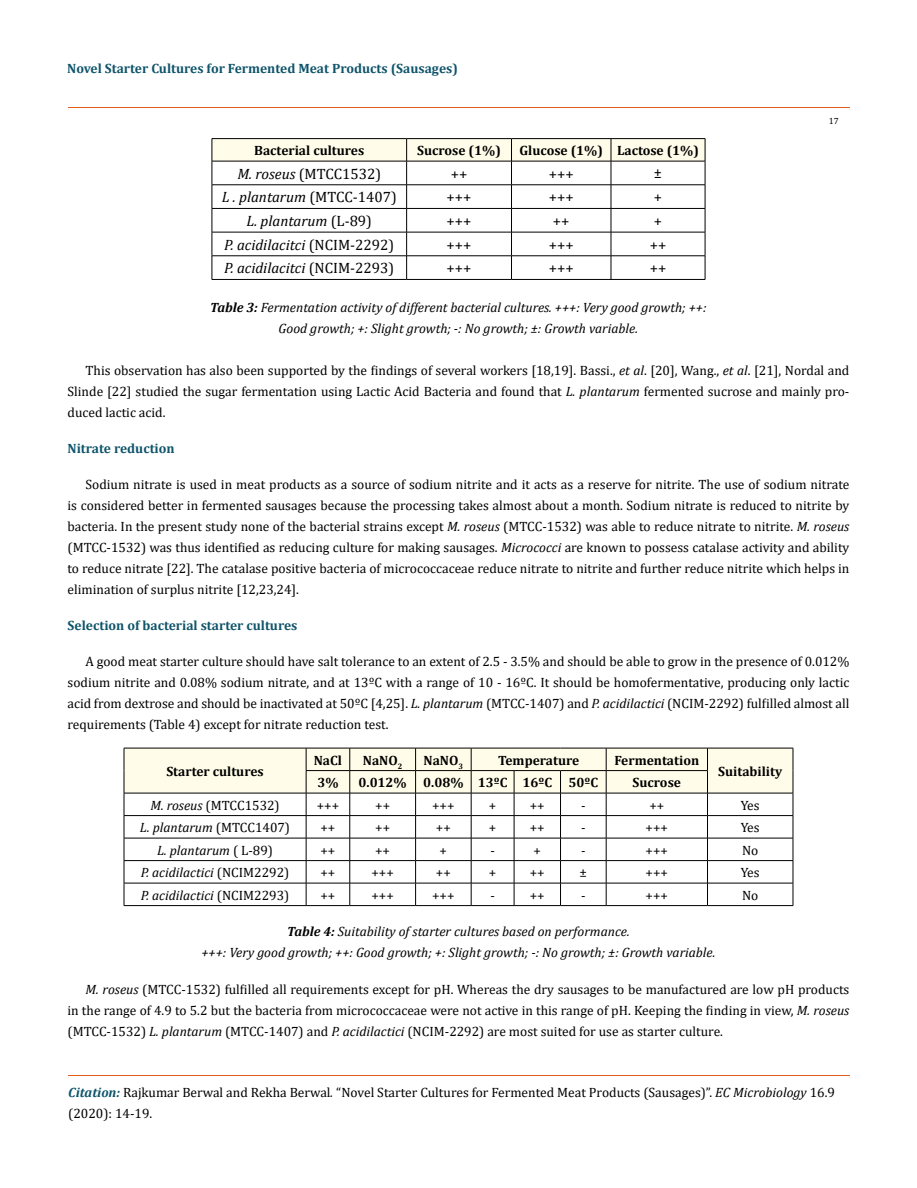
<style>
.page{position:relative;width:917px;height:1188px;background:#fff}
.page>*{position:absolute;margin:0;border:0;box-sizing:border-box;transform-origin:0 0}
.t1{font:italic 15px "Cambria";color:#000}
.t2{font:15px "Cambria";color:#000}
.t3{font:15px "Calibri";color:#000}
.t4{font:13.5px/21px "Cambria";color:#000;text-align:justify}
.t5{font:italic 13.5px/21px "Cambria";color:#000;text-align:center}
.t6{font:700 13.5px "Cambria";color:#000}
.t7{font:700 13.5px "Cambria";color:#0e546a}
.t8{font:9px "Cambria";color:#000}
.s1{font-style:italic}
.s2{font-style:normal}
.s3{font-weight:700}
.s4{font-weight:700;font-style:italic;color:#0e546a}
</style>
<div class="page">
<hr style="left:68px;top:108px;width:781px;height:1px;background:#e05d1a">
<hr style="left:68px;top:1076px;width:781px;height:1px;background:#e05d1a">
<hr style="left:212px;top:138px;width:194px;height:1px;background:#000">
<hr style="left:406px;top:138px;width:105px;height:1px;background:#000">
<hr style="left:511px;top:138px;width:100px;height:1px;background:#000">
<hr style="left:611px;top:138px;width:94px;height:1px;background:#000">
<svg style="left:212px;top:139px;width:493px;height:140px"></svg>
<hr style="left:212px;top:279px;width:194px;height:1px;background:#000">
<hr style="left:406px;top:279px;width:105px;height:1px;background:#000">
<hr style="left:511px;top:279px;width:100px;height:1px;background:#000">
<hr style="left:611px;top:279px;width:94px;height:1px;background:#000">
<svg style="left:124px;top:748px;width:669px;height:157px"></svg>
<hr style="left:124px;top:905px;width:182px;height:1px;background:#000">
<hr style="left:306px;top:905px;width:44px;height:1px;background:#000">
<hr style="left:350px;top:905px;width:65px;height:1px;background:#000">
<hr style="left:415px;top:905px;width:56px;height:1px;background:#000">
<hr style="left:471px;top:905px;width:43px;height:1px;background:#000">
<hr style="left:514px;top:905px;width:46px;height:1px;background:#000">
<hr style="left:560px;top:905px;width:46px;height:1px;background:#000">
<hr style="left:606px;top:905px;width:101px;height:1px;background:#000">
<hr style="left:707px;top:905px;width:86px;height:1px;background:#000">
<p class="t7" style="left:67px;top:59px;width:392px">Novel Starter Cultures for Fermented Meat Products (Sausages)</p>
<p class="t6" style="left:254px;top:141px;width:112px">Bacterial cultures</p>
<p class="t6" style="left:417px;top:141px;width:85px">Sucrose (1%)</p>
<p class="t6" style="left:519px;top:141px;width:181px">Glucose (1%) Lactose (1%)</p>
<p class="t2" style="left:237px;top:165px;width:145px"><span class="s1">M. roseus</span> (MTCC1532)</p>
<p class="t2" style="left:451px;top:165px;width:18px">++</p>
<p class="t2" style="left:548px;top:165px;width:26px">+++</p>
<p class="t3" style="left:654px;top:163px;width:9px">±</p>
<p class="t1" style="left:222px;top:187px;width:177px">L . plantarum <span class="s2">(MTCC-1407)</span></p>
<p class="t2" style="left:446px;top:189px;width:26px">+++</p>
<p class="t2" style="left:548px;top:189px;width:26px">+++</p>
<p class="t2" style="left:654px;top:189px;width:10px">+</p>
<p class="t1" style="left:246px;top:210px;width:127px">L. plantarum <span class="s2">(L-89)</span></p>
<p class="t2" style="left:446px;top:212px;width:26px">+++</p>
<p class="t2" style="left:553px;top:212px;width:18px">++</p>
<p class="t2" style="left:654px;top:212px;width:10px">+</p>
<p class="t1" style="left:224px;top:234px;width:171px">P. acidilacitci <span class="s2">(NCIM-2292)</span></p>
<p class="t2" style="left:446px;top:236px;width:26px">+++</p>
<p class="t2" style="left:548px;top:236px;width:26px">+++</p>
<p class="t2" style="left:649px;top:236px;width:18px">++</p>
<p class="t1" style="left:224px;top:258px;width:171px">P. acidilacitci <span class="s2">(NCIM-2293)</span></p>
<p class="t2" style="left:446px;top:260px;width:26px">+++</p>
<p class="t2" style="left:548px;top:260px;width:26px">+++</p>
<p class="t2" style="left:649px;top:260px;width:18px">++</p>
<p class="t5" style="left:210px;top:297px;width:498px"><span class="s3">Table 3:</span> Fermentation activity of different bacterial cultures. +++: Very good growth; ++:<br>Good growth; +: Slight growth; -: No growth; ±: Growth variable.</p>
<p class="t8" style="left:828px;top:116px;width:11px">17</p>
<p class="t4" style="left:67px;top:360px;width:783px;text-indent:18px">This observation has also been supported by the findings of several workers [18,19]. Bassi., <span class="s1">et al</span>. [20], Wang., <span class="s1">et al</span>. [21], Nordal and Slinde [22] studied the sugar fermentation using Lactic Acid Bacteria and found that <span class="s1">L. plantarum</span> fermented sucrose and mainly pro&shy;duced lactic acid.</p>
<p class="t7" style="left:67px;top:439px;width:109px">Nitrate reduction</p>
<p class="t4" style="left:67px;top:474px;width:783px;text-indent:18px">Sodium nitrate is used in meat products as a source of sodium nitrite and it acts as a reserve for nitrite. The use of sodium nitrate is considered better in fermented sausages because the processing takes almost about a month. Sodium nitrate is reduced to nitrite by bacteria. In the present study none of the bacterial strains except <span class="s1">M. roseus</span> (MTCC-1532) was able to reduce nitrate to nitrite. <span class="s1">M. roseus </span>(MTCC-1532) was thus identified as reducing culture for making sausages. <span class="s1">Micrococci</span> are known to possess catalase activity and ability to reduce nitrate [22]. The catalase positive bacteria of micrococcaceae reduce nitrate to nitrite and further reduce nitrite which helps in elimination of surplus nitrite [12,23,24].</p>
<p class="t7" style="left:68px;top:616px;width:231px">Selection of bacterial starter cultures</p>
<p class="t4" style="left:67px;top:651px;width:783px;text-indent:18px">A good meat starter culture should have salt tolerance to an extent of 2.5 - 3.5% and should be able to grow in the presence of 0.012% sodium nitrite and 0.08% sodium nitrate, and at 13ºC with a range of 10 - 16ºC. It should be homofermentative, producing only lactic acid from dextrose and should be inactivated at 50ºC [4,25]. <span class="s1">L. plantarum</span> (MTCC-1407) and <span class="s1">P. acidilactici</span> (NCIM-2292) fulfilled almost all requirements (Table 4) except for nitrate reduction test.</p>
<p class="t6" style="left:166px;top:762px;width:99px">Starter cultures</p>
<p class="t6" style="left:314px;top:750px;width:30px">NaCl</p>
<p class="t6" style="left:363px;top:750px;width:41px">NaNO<sub>2</sub></p>
<p class="t6" style="left:423px;top:750px;width:41px">NaNO<sub>3</sub></p>
<p class="t6" style="left:498px;top:750px;width:83px">Temperature</p>
<p class="t6" style="left:614px;top:750px;width:86px">Fermentation</p>
<p class="t6" style="left:317px;top:773px;width:23px">3%</p>
<p class="t6" style="left:358px;top:773px;width:241px">0.012% 0.08% 13ºC 16ºC 50ºC</p>
<p class="t6" style="left:632px;top:773px;width:50px">Sucrose</p>
<p class="t6" style="left:718px;top:762px;width:66px">Suitability</p>
<p class="t4" style="left:150px;top:794px;width:131px"><span class="s1">M. roseus</span> (MTCC1532)</p>
<p class="t4" style="left:317px;top:794px;width:24px">+++</p>
<p class="t4" style="left:375px;top:794px;width:16px">++</p>
<p class="t4" style="left:432px;top:794px;width:24px">+++</p>
<p class="t4" style="left:489px;top:794px;width:9px">+</p>
<p class="t4" style="left:530px;top:794px;width:16px">++</p>
<p class="t4" style="left:581px;top:794px;width:6px">-</p>
<p class="t4" style="left:649px;top:794px;width:16px">++</p>
<p class="t4" style="left:740px;top:794px;width:20px">Yes</p>
<p class="t5" style="left:140px;top:816px;width:152px">L. plantarum <span class="s2">(MTCC1407)</span></p>
<p class="t4" style="left:320px;top:817px;width:16px">++</p>
<p class="t4" style="left:375px;top:817px;width:16px">++</p>
<p class="t4" style="left:436px;top:817px;width:16px">++</p>
<p class="t4" style="left:489px;top:817px;width:9px">+</p>
<p class="t4" style="left:530px;top:817px;width:16px">++</p>
<p class="t4" style="left:581px;top:817px;width:6px">-</p>
<p class="t4" style="left:645px;top:817px;width:24px">+++</p>
<p class="t4" style="left:740px;top:817px;width:20px">Yes</p>
<p class="t5" style="left:157px;top:839px;width:117px">L. plantarum <span class="s2">( L-89)</span></p>
<p class="t4" style="left:320px;top:839px;width:16px">++</p>
<p class="t4" style="left:375px;top:839px;width:16px">++</p>
<p class="t4" style="left:439px;top:839px;width:9px">+</p>
<p class="t4" style="left:490px;top:839px;width:6px">-</p>
<p class="t4" style="left:533px;top:839px;width:9px">+</p>
<p class="t4" style="left:581px;top:839px;width:6px">-</p>
<p class="t4" style="left:645px;top:839px;width:24px">+++</p>
<p class="t4" style="left:742px;top:839px;width:18px">No</p>
<p class="t5" style="left:141px;top:861px;width:150px">P. acidilactici <span class="s2">(NCIM2292)</span></p>
<p class="t4" style="left:320px;top:862px;width:16px">++</p>
<p class="t4" style="left:371px;top:862px;width:24px">+++</p>
<p class="t4" style="left:436px;top:862px;width:16px">++</p>
<p class="t4" style="left:489px;top:862px;width:9px">+</p>
<p class="t4" style="left:530px;top:862px;width:16px">++</p>
<p class="t4" style="left:579px;top:862px;width:9px">±</p>
<p class="t4" style="left:645px;top:862px;width:24px">+++</p>
<p class="t4" style="left:740px;top:862px;width:20px">Yes</p>
<p class="t5" style="left:141px;top:884px;width:150px">P. acidilactici <span class="s2">(NCIM2293)</span></p>
<p class="t4" style="left:320px;top:884px;width:16px">++</p>
<p class="t4" style="left:371px;top:884px;width:24px">+++</p>
<p class="t4" style="left:432px;top:884px;width:24px">+++</p>
<p class="t4" style="left:490px;top:884px;width:6px">-</p>
<p class="t4" style="left:530px;top:884px;width:16px">++</p>
<p class="t4" style="left:581px;top:884px;width:6px">-</p>
<p class="t4" style="left:645px;top:884px;width:24px">+++</p>
<p class="t4" style="left:742px;top:884px;width:18px">No</p>
<p class="t5" style="left:201px;top:920px;width:515px"><span class="s3">Table 4:</span> Suitability of starter cultures based on performance.<br>+++: Very good growth; ++: Good growth; +: Slight growth; -: No growth; ±: Growth variable.</p>
<p class="t4" style="left:67px;top:979px;width:783px;text-indent:18px"><span class="s1">M. roseus</span> (MTCC-1532) fulfilled all requirements except for pH. Whereas the dry sausages to be manufactured are low pH products in the range of 4.9 to 5.2 but the bacteria from micrococcaceae were not active in this range of pH. Keeping the finding in view, <span class="s1">M. roseus </span>(MTCC-1532) <span class="s1">L. plantarum</span> (MTCC-1407) and <span class="s1">P. acidilactici</span> (NCIM-2292) are most suited for use as starter culture.</p>
<p class="t4" style="left:68px;top:1082px;width:768px"><span class="s4">Citation:</span> Rajkumar Berwal and Rekha Berwal<span class="s1">.</span> “Novel Starter Cultures for Fermented Meat Products (Sausages)”. <span class="s1">EC Microbiology</span> 16.9 (2020): 14-19.</p>
</div>
